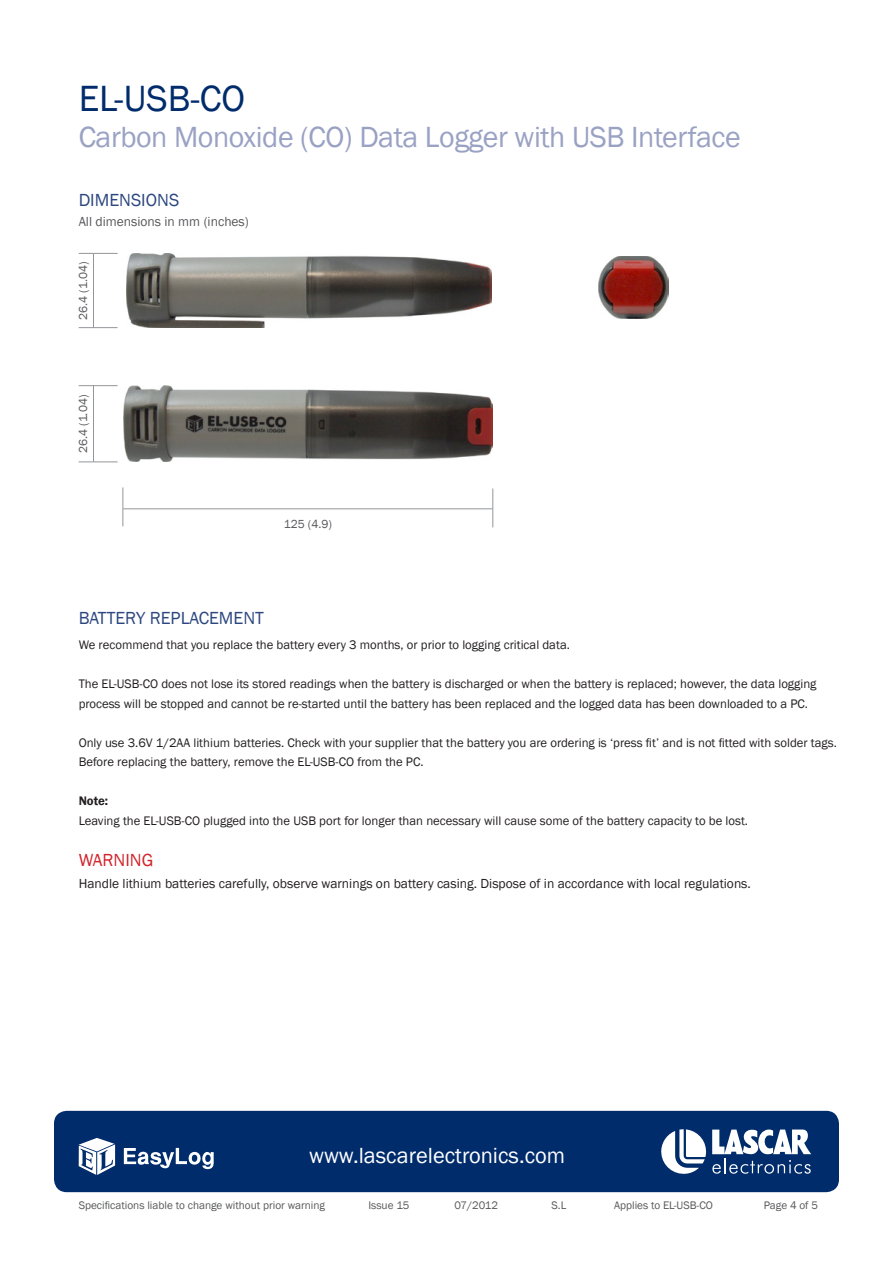
<style>
.page{position:relative;width:893px;height:1263px;background:#fff}
.page>*{position:absolute;margin:0;border:0;box-sizing:border-box;transform-origin:0 0}
.t1{font:37.5px "Franklin Gothic";color:#002c6b}
.t2{font:30px "Franklin Gothic";letter-spacing:-.015em;color:#9aa2c4}
.t3{font:22.5px "Franklin Gothic";color:#fff}
.t4{font:18px "Franklin Gothic";color:#2c477f}
.t5{font:18px "Franklin Gothic";color:#d1232a}
.t6{font:13.5px "Franklin Gothic";color:#231f20}
.t7{font:13.5px "Franklin Gothic";color:#57585a}
.t8{font:12.75px/19.5px "Franklin Gothic";color:#231f20}
.t9{font:600 12.75px "Franklin Gothic";color:#231f20}
.t10{font:12px "Franklin Gothic";color:#57585a}
.t11{font:11.25px "Franklin Gothic";color:#57585a}
</style>
<div class="page">
<div style="left:54px;top:1111px;width:785px;height:81px;background:#002c6b;border-radius:13px"></div>
<svg style="left:712px;top:1129px;width:99px;height:45px"></svg>
<svg style="left:661px;top:1129px;width:45px;height:45px"></svg>
<svg style="left:124px;top:1148px;width:90px;height:21px"></svg>
<svg style="left:79px;top:1138px;width:36px;height:37px"></svg>
<img style="left:599px;top:256px;width:70px;height:63px">
<hr style="left:122px;top:487px;width:1px;height:39px;background:#939598">
<hr style="left:492px;top:488px;width:1px;height:39px;background:#939598">
<hr style="left:123px;top:508px;width:369px;height:1px;background:#939598">
<hr style="left:79px;top:385px;width:39px;height:1px;background:#939598">
<hr style="left:79px;top:461px;width:39px;height:1px;background:#939598">
<hr style="left:93px;top:385px;width:1px;height:76px;background:#939598">
<img style="left:124px;top:386px;width:369px;height:75px">
<img style="left:126px;top:253px;width:365px;height:75px">
<hr style="left:79px;top:253px;width:39px;height:1px;background:#939598">
<hr style="left:79px;top:327px;width:39px;height:1px;background:#939598">
<hr style="left:93px;top:254px;width:1px;height:73px;background:#939598">
<p class="t1" style="left:79px;top:76px;width:168px">EL-USB-CO</p>
<p class="t2" style="left:79px;top:119px;width:663px">Carbon Monoxide (CO) Data Logger with USB Interface</p>
<p class="t4" style="left:79px;top:189px;width:102px">DIMENSIONS</p>
<p class="t7" style="left:79px;top:213px;width:172px">All dimensions in mm (inches)</p>
<p class="t10" style="left:76px;top:320px;width:60px;rotate:-90deg">26.4 (1.04)</p>
<p class="t10" style="left:76px;top:453px;width:60px;rotate:-90deg">26.4 (1.04)</p>
<p class="t10" style="left:284px;top:516px;width:50px">125 (4.9)</p>
<p class="t4" style="left:79px;top:606px;width:187px">BATTERY REPLACEMENT</p>
<p class="t8" style="left:79px;top:635px;width:493px">We recommend that you replace the battery every 3 months, or prior to logging critical data.</p>
<p class="t8" style="left:79px;top:674px;width:739px">The EL-USB-CO does not lose its stored readings when the battery is discharged or when the battery is replaced; however, the data logging</p>
<p class="t8" style="left:79px;top:694px;width:731px">process will be stopped and cannot be re-started until the battery has been replaced and the logged data has been downloaded to a PC.</p>
<p class="t8" style="left:79px;top:733px;width:760px">Only use 3.6V 1/2AA lithium batteries. Check with your supplier that the battery you are ordering is ‘press fit’ and is not fitted with solder tags.<br>Before replacing the battery, remove the EL-USB-CO from the PC.</p>
<p class="t9" style="left:79px;top:793px;width:31px">Note:</p>
<p class="t8" style="left:79px;top:811px;width:671px">Leaving the EL-USB-CO plugged into the USB port for longer than necessary will cause some of the battery capacity to be lost.</p>
<p class="t5" style="left:79px;top:848px;width:76px">WARNING</p>
<p class="t6" style="left:79px;top:875px;width:674px">Handle lithium batteries carefully, observe warnings on battery casing. Dispose of in accordance with local regulations.</p>
<p class="t3" style="left:309px;top:1141px;width:258px">www.lascarelectronics.com</p>
<p class="t11" style="left:79px;top:1199px;width:248px">Specifications liable to change without prior warning</p>
<p class="t11" style="left:368px;top:1199px;width:43px">Issue 15</p>
<p class="t11" style="left:454px;top:1199px;width:45px">07/2012</p>
<p class="t11" style="left:551px;top:1199px;width:16px">S.L</p>
<p class="t11" style="left:614px;top:1199px;width:100px">Applies to EL-USB-CO</p>
<p class="t11" style="left:764px;top:1199px;width:56px">Page 4 of 5</p>
</div>
